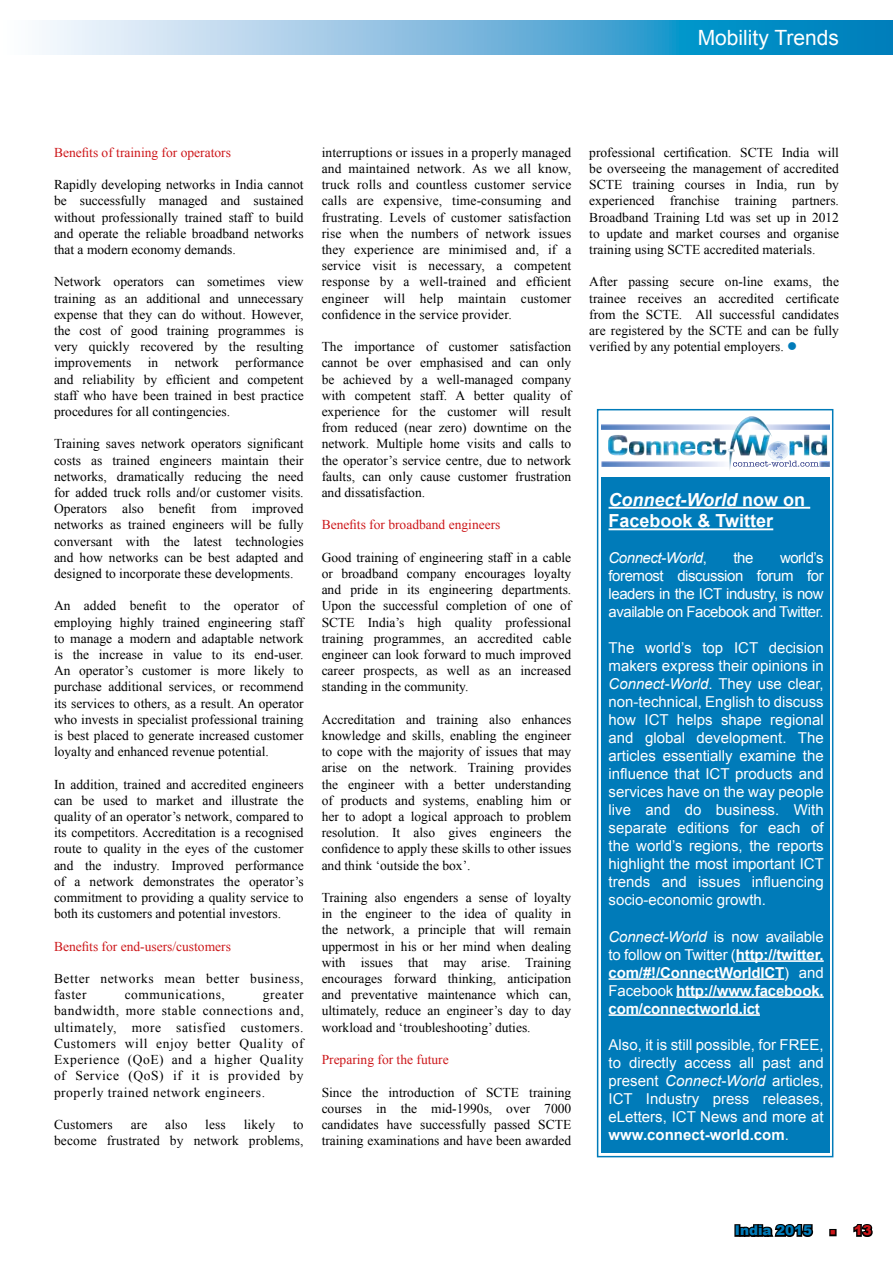
<style>
.page{position:relative;width:893px;height:1263px;background:#fff}
.page>*{position:absolute;margin:0;border:0;box-sizing:border-box;transform-origin:0 0}
.t1{font:21px "Arial";color:#fff}
.t2{font:700 18px/21.6px "Arial";color:#fff}
.t3{font:15px/18px "Arial";color:#fff;text-align:justify}
.t4{font:700 15px/18px "Arial";letter-spacing:-.01em;color:#fff;text-align:justify}
.t5{font:italic 15px "Arial";letter-spacing:-.03em;color:#fff}
.t6{font:13.5px/16.2px "Times New Roman";color:#000;text-align:justify}
.t7{font:13.5px "Times New Roman";color:#cd171a}
.t8{font:13.5px/16.2px "Times New Roman";letter-spacing:.04em;color:#000}
.t9{font:900 13.5px "Arial";color:#007bb9}
.t10{font:900 13.5px "Arial";color:#cd171a}
.s1{color:#007bb9}
.s2{font-style:italic}
.s3{font-style:normal}
.s4{font-weight:400;font-style:italic}
.s5{font-weight:400}
.s6{font-weight:700}
</style>
<div class="page">
<div style="left:734px;top:1224px;width:6px;height:13px;border:3px solid #000"></div>
<svg style="left:738px;top:1224px;width:76px;height:13px"></svg>
<div style="left:829px;top:1229px;width:8px;height:7px;border:3px solid #000"></div>
<svg style="left:853px;top:1224px;width:20px;height:13px"></svg>
<svg style="left:42px;top:20px;width:851px;height:34px;background:#70b7dc"></svg>
<div style="left:597px;top:409px;width:236px;height:748px;border:2px solid #007bb9"></div>
<svg style="left:827px;top:441px;width:3px;height:26px"></svg>
<img style="left:602px;top:425px;width:228px;height:4px">
<img style="left:602px;top:462px;width:6px;height:4px">
<img style="left:608px;top:416px;width:219px;height:54px">
<div style="left:601px;top:478px;width:228px;height:675px;background:#007bb9"></div>
<hr style="left:609px;top:507px;width:201px;height:2px;background:#fff">
<hr style="left:609px;top:528px;width:164px;height:2px;background:#fff">
<hr style="left:736px;top:960px;width:88px;height:2px;background:#fff">
<hr style="left:609px;top:978px;width:175px;height:2px;background:#fff">
<hr style="left:676px;top:996px;width:148px;height:2px;background:#fff">
<hr style="left:609px;top:1014px;width:151px;height:2px;background:#fff">
<h1 class="t1" style="left:698px;top:24px;width:143px">Mobility Trends</h1>
<p class="t7" style="left:54px;top:143px;width:178px">Benefits of training for operators</p>
<p class="t6" style="left:54px;top:176px;width:251px">Rapidly developing networks in India cannot be successfully managed and sustained without professionally trained staff to build and operate the reliable broadband networks that a modern economy demands.</p>
<p class="t6" style="left:54px;top:274px;width:251px">Network operators can sometimes view training as an additional and unnecessary expense that they can do without. However, the cost of good training programmes is very quickly recovered by the resulting improvements in network performance and reliability by efficient and competent staff who have been trained in best practice procedures for all contingencies.</p>
<p class="t6" style="left:54px;top:436px;width:251px">Training saves network operators significant costs as trained engineers maintain their networks, dramatically reducing the need for added truck rolls and/or customer visits.<br>Operators also benefit from improved networks as trained engineers will be fully conversant with the latest technologies and how networks can be best adapted and designed to incorporate these developments.</p>
<p class="t6" style="left:54px;top:598px;width:251px">An added benefit to the operator of employing highly trained engineering staff to manage a modern and adaptable network is the increase in value to its end-user.<br>An operator’s customer is more likely to purchase additional services, or recommend its services to others, as a result. An operator who invests in specialist professional training is best placed to generate increased customer loyalty and enhanced revenue potential.</p>
<p class="t6" style="left:54px;top:776px;width:251px">In addition, trained and accredited engineers can be used to market and illustrate the quality of an operator’s network, compared to its competitors. Accreditation is a recognised route to quality in the eyes of the customer and the industry. Improved performance of a network demonstrates the operator’s commitment to providing a quality service to both its customers and potential investors.</p>
<p class="t7" style="left:54px;top:937px;width:178px">Benefits for end-users/customers</p>
<p class="t8" style="left:54px;top:970px;width:251px">Better networks mean better business, faster</p>
<p class="t8" style="left:125px;top:986px;width:102px">communications,</p>
<p class="t6" style="left:54px;top:986px;width:251px;text-indent:209px">greater bandwidth, more stable connections and, ultimately, more satisfied customers.<br>Customers will enjoy better Quality of Experience (QoE) and a higher Quality of Service (QoS) if it is provided by properly trained network engineers.</p>
<p class="t6" style="left:54px;top:1116px;width:60px">Customers</p>
<p class="t6" style="left:131px;top:1116px;width:18px">are</p>
<p class="t6" style="left:165px;top:1116px;width:24px">also</p>
<p class="t6" style="left:205px;top:1116px;width:22px">less</p>
<p class="t6" style="left:244px;top:1116px;width:33px">likely</p>
<p class="t6" style="left:54px;top:1116px;width:251px;text-align:right">to<br>become frustrated by network problems,</p>
<p class="t6" style="left:322px;top:144px;width:251px">interruptions or issues in a properly managed and maintained network. As we all know, truck rolls and countless customer service calls are expensive, time-consuming and frustrating. Levels of customer satisfaction rise when the numbers of network issues they experience are minimised and, if a service visit is necessary, a competent response by a well-trained and efficient engineer will help maintain customer confidence in the service provider.</p>
<p class="t6" style="left:322px;top:338px;width:251px">The importance of customer satisfaction cannot be over emphasised and can only be achieved by a well-managed company with competent staff. A better quality of experience for the customer will result from reduced (near zero) downtime on the network. Multiple home visits and calls to the operator’s service centre, due to network faults, can only cause customer frustration and dissatisfaction.</p>
<p class="t7" style="left:322px;top:516px;width:180px">Benefits for broadband engineers</p>
<p class="t6" style="left:322px;top:549px;width:251px">Good training of engineering staff in a cable or broadband company encourages loyalty and pride in its engineering departments.<br>Upon the successful completion of one of SCTE India’s high quality professional training programmes, an accredited cable engineer can look forward to much improved career prospects, as well as an increased standing in the community.</p>
<p class="t6" style="left:322px;top:711px;width:251px">Accreditation and training also enhances knowledge and skills, enabling the engineer to cope with the majority of issues that may arise on the network. Training provides the engineer with a better understanding of products and systems, enabling him or her to adopt a logical approach to problem resolution. It also gives engineers the confidence to apply these skills to other issues and think ‘outside the box’.</p>
<p class="t6" style="left:322px;top:889px;width:251px">Training also engenders a sense of loyalty in the engineer to the idea of quality in the network, a principle that will remain uppermost in his or her mind when dealing with issues that may arise. Training encourages forward thinking, anticipation and preventative maintenance which can, ultimately, reduce an engineer’s day to day workload and ‘troubleshooting’ duties.</p>
<p class="t7" style="left:322px;top:1050px;width:129px">Preparing for the future</p>
<p class="t6" style="left:322px;top:1084px;width:251px">Since the introduction of SCTE training courses in the mid-1990s, over 7000 candidates have successfully passed SCTE training examinations and have been awarded</p>
<p class="t6" style="left:589px;top:144px;width:251px">professional certification. SCTE India will be overseeing the management of accredited SCTE training courses in India, run by experienced franchise training partners.<br>Broadband Training Ltd was set up in 2012 to update and market courses and organise training using SCTE accredited materials.</p>
<p class="t6" style="left:589px;top:274px;width:251px">After passing secure on-line exams, the trainee receives an accredited certificate from the SCTE. All successful candidates are registered by the SCTE and can be fully verified by any potential employers. <span class="s1">●</span></p>
<h2 class="t2" style="left:609px;top:489px;width:198px"><span class="s2">Connect-World</span> now on<br>Facebook &amp; Twitter</h2>
<p class="t5" style="left:609px;top:548px;width:100px">Connect-World<span class="s3">,</span></p>
<p class="t3" style="left:733px;top:549px;width:21px">the</p>
<p class="t3" style="left:609px;top:549px;width:217px;text-indent:171px">world’s foremost discussion forum for leaders in the ICT industry, is now available on Facebook and Twitter.</p>
<p class="t3" style="left:609px;top:639px;width:217px">The world’s top ICT decision makers express their opinions in <span class="s2">Connect-World</span>. They use clear, non-technical, English to discuss how ICT helps shape regional and global development. The articles essentially examine the influence that ICT products and services have on the way people live and do business. With separate editions for each of the world’s regions, the reports highlight the most important ICT trends and issues influencing socio-economic growth.</p>
<p class="t4" style="left:609px;top:928px;width:217px"><span class="s4">Connect-World</span> <span class="s5">is now available to follow on Twitter (</span>http://twitter. com/#!/ConnectWorldICT<span class="s5">) and Facebook</span> http://www.facebook. com/connectworld.ict</p>
<p class="t3" style="left:609px;top:1035px;width:217px">Also, it is still possible, for FREE, to directly access all past and present <span class="s2">Connect-World</span> articles, ICT Industry press releases, eLetters, ICT News and more at <span class="s6">www.connect-world.com</span>.</p>
<p class="t9" style="left:735px;top:1221px;width:79px">India 2015</p>
<p class="t10" style="left:830px;top:1221px;width:43px">■ 13</p>
</div>
